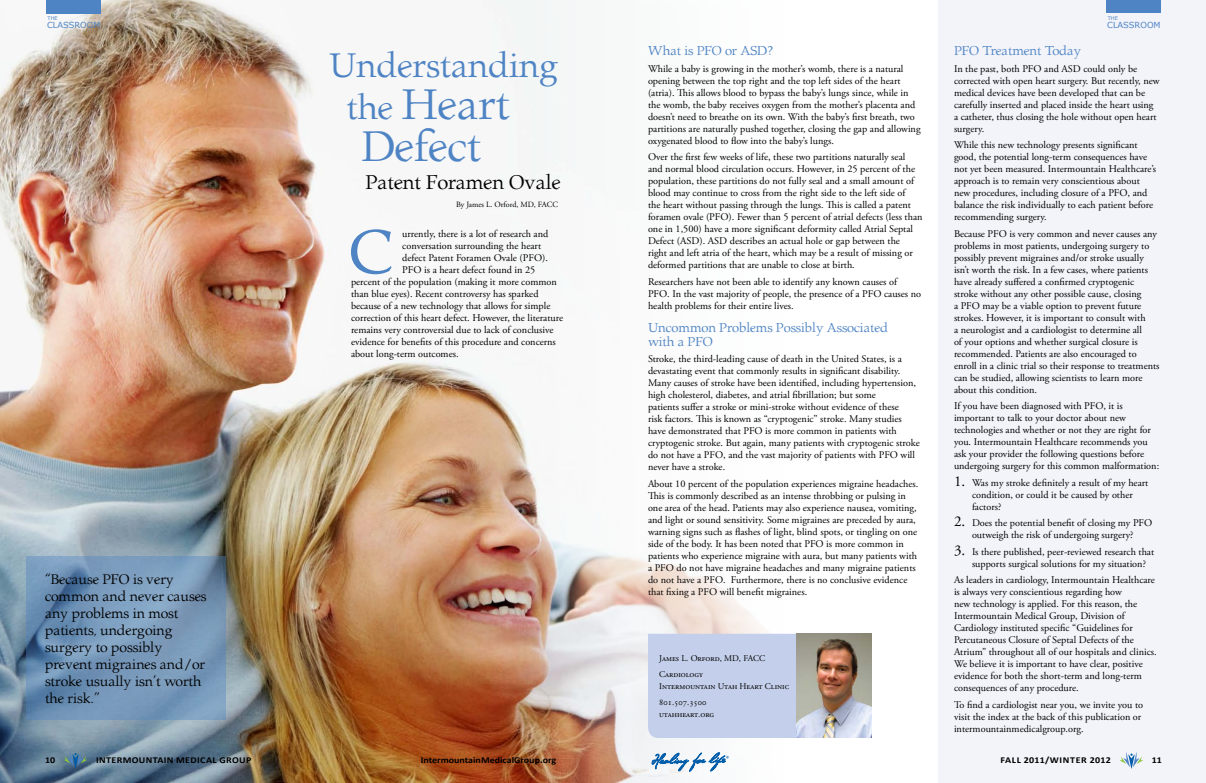
<style>
.page{position:relative;width:1206px;height:783px;background:#fff}
.page>*{position:absolute;margin:0;border:0;box-sizing:border-box;transform-origin:0 0}
.t1{font:61.7px "Prospero";color:#4f84c4}
.t2{font:43px/42px "Prospero";color:#4f84c4;text-align:center}
.t3{font:34.2px "Prospero";color:#4f84c4}
.t4{font:20px "Prospero";color:#000}
.t5{font:14px/17px "Prospero";color:#000}
.t6{font:13px/14px "Prospero";color:#4f84c4}
.t7{font:10.2px/12px "Adobe Garamond Pro";color:#000}
.t8{font:700 9px "Calibri";letter-spacing:.025em;color:#000;scale:1.11 1}
.t9{font:700 9px "Calibri";color:#000;scale:1.11 1}
.t10{font:700 9px "Calibri";letter-spacing:.045em;color:#000;scale:1.11 1}
.t11{font:8.8px/16px "Adobe Garamond Pro";color:#000}
.t12{font:8.3px "Verdana";color:#4f84c4}
.t13{font:8px "Adobe Garamond Pro";letter-spacing:-.01em;color:#000}
.t14{font:5.1px "Verdana";color:#4f84c4}
.s1{font-size:34.2px}
.s2{font-size:15px}
</style>
<div class="page">
<div style="left:939px;top:0;width:267px;height:783px;background:#f2f4fa"></div>
<img style="left:0;top:0;width:784px;height:783px">
<svg style="left:26px;top:556px;width:200px;height:163px;background:#7395b7"></svg>
<div style="left:648px;top:634px;width:224px;height:104px;background:#c4d0eb"></div>
<img style="left:796px;top:634px;width:76px;height:103px">
<svg style="left:64px;top:752px;width:23px;height:16px"></svg>
<svg style="left:652px;top:753px;width:77px;height:19px"></svg>
<svg style="left:1120px;top:752px;width:23px;height:17px"></svg>
<div style="left:46px;top:0;width:55px;height:13px;background:#4f84c4"></div>
<div style="left:1106px;top:0;width:55px;height:13px;background:#4f84c4"></div>
<p class="t14" style="left:48px;top:15px;width:12px">THE</p>
<p class="t12" style="left:47px;top:20px;width:55px">CLASSROOM</p>
<h3 class="t5" style="left:45px;top:570px;width:163px">“Because PFO is very common and never causes any problems in most patients, undergoing surgery to possibly prevent migraines and/or stroke usually isn’t worth the risk.”</h3>
<h3 class="t3" style="left:329px;top:43px;width:230px">Understanding</h3>
<h2 class="t2" style="left:347px;top:83px;width:164px"><span class="s1">the</span> Heart<br>Defect</h2>
<h3 class="t4" style="left:365px;top:169px;width:197px">Patent Foramen Ovale</h3>
<p class="t13" style="left:456px;top:200px;width:103px">By James L. Orford, MD, FACC</p>
<h1 class="t1" style="left:350px;top:211px;width:45px">C</h1>
<p class="t7" style="left:402px;top:228px;width:148px">urrently, there is a lot of research and</p>
<p class="t7" style="left:402px;top:240px;width:140px">conversation surrounding the heart</p>
<p class="t7" style="left:402px;top:252px;width:147px">defect Patent Foramen Ovale (PFO).</p>
<p class="t7" style="left:402px;top:264px;width:135px">PFO is a heart defect found in 25</p>
<p class="t7" style="left:351px;top:276px;width:207px">percent of the population (making it more common</p>
<p class="t7" style="left:351px;top:288px;width:189px">than blue eyes). Recent controversy has sparked</p>
<p class="t7" style="left:351px;top:300px;width:201px">because of a new technology that allows for simple</p>
<p class="t7" style="left:351px;top:312px;width:214px">correction of this heart defect. However, the literature</p>
<p class="t7" style="left:351px;top:324px;width:204px">remains very controversial due to lack of conclusive</p>
<p class="t7" style="left:351px;top:336px;width:206px">evidence for benefits of this procedure and concerns</p>
<p class="t7" style="left:351px;top:348px;width:109px">about long-term outcomes.</p>
<p class="t6" style="left:648px;top:44px;width:127px">What is PFO or ASD?</p>
<p class="t7" style="left:648px;top:63px;width:274px">While a baby is growing in the mother’s womb, there is a natural opening between the top right and the top left sides of the heart (atria). This allows blood to bypass the baby’s lungs since, while in the womb, the baby receives oxygen from the mother’s placenta and doesn’t need to breathe on its own. With the baby’s first breath, two partitions are naturally pushed together, closing the gap and allowing oxygenated blood to flow into the baby’s lungs.</p>
<p class="t7" style="left:648px;top:152px;width:276px">Over the first few weeks of life, these two partitions naturally seal and normal blood circulation occurs. However, in 25 percent of the population, these partitions do not fully seal and a small amount of blood may continue to cross from the right side to the left side of<br>the heart without passing through the lungs. This is called a patent foramen ovale (PFO). Fewer than 5 percent of atrial defects (less than one in 1,500) have a more significant deformity called Atrial Septal Defect (ASD). ASD describes an actual hole or gap between the<br>right and left atria of the heart, which may be a result of missing or deformed partitions that are unable to close at birth.</p>
<p class="t7" style="left:648px;top:276px;width:275px">Researchers have not been able to identify any known causes of<br>PFO. In the vast majority of people, the presence of a PFO causes no health problems for their entire lives.</p>
<p class="t6" style="left:648px;top:320px;width:242px">Uncommon Problems Possibly Associated with a PFO</p>
<p class="t7" style="left:648px;top:354px;width:273px">Stroke, the third-leading cause of death in the United States, is a devastating event that commonly results in significant disability.<br>Many causes of stroke have been identified, including hypertension, high cholesterol, diabetes, and atrial fibrillation; but some<br>patients suffer a stroke or mini-stroke without evidence of these<br>risk factors. This is known as “cryptogenic” stroke. Many studies have demonstrated that PFO is more common in patients with cryptogenic stroke. But again, many patients with cryptogenic stroke do not have a PFO, and the vast majority of patients with PFO will never have a stroke.</p>
<p class="t7" style="left:648px;top:478px;width:272px">About 10 percent of the population experiences migraine headaches.<br>This is commonly described as an intense throbbing or pulsing in one area of the head. Patients may also experience nausea, vomiting, and light or sound sensitivity. Some migraines are preceded by aura, warning signs such as flashes of light, blind spots, or tingling on one side of the body. It has been noted that PFO is more common in patients who experience migraine with aura, but many patients with a PFO do not have migraine headaches and many migraine patients do not have a PFO. Furthermore, there is no conclusive evidence that fixing a PFO will benefit migraines.</p>
<p class="t11" style="left:659px;top:650px;width:108px">James L. Orford, MD, FACC<br>Cardiology</p>
<p class="t11" style="left:659px;top:678px;width:132px">Intermountain Utah Heart Clinic<br>801.507.3500</p>
<p class="t11" style="left:659px;top:706px;width:57px">utahheart.org</p>
<p class="t14" style="left:1108px;top:14px;width:12px">THE</p>
<p class="t12" style="left:1107px;top:19px;width:55px">CLASSROOM</p>
<p class="t6" style="left:954px;top:44px;width:129px">PFO Treatment Today</p>
<p class="t7" style="left:954px;top:63px;width:207px">In the past, both PFO and ASD could only be corrected with open heart surgery. But recently, new medical devices have been developed that can be carefully inserted and placed inside the heart using a catheter, thus closing the hole without open heart surgery.</p>
<p class="t7" style="left:954px;top:140px;width:204px">While this new technology presents significant good, the potential long-term consequences have not yet been measured. Intermountain Healthcare’s approach is to remain very conscientious about new procedures, including closure of a PFO, and balance the risk individually to each patient before recommending surgery.</p>
<p class="t7" style="left:954px;top:228px;width:207px">Because PFO is very common and never causes any problems in most patients, undergoing surgery to possibly prevent migraines and/or stroke usually isn’t worth the risk. In a few cases, where patients have already suffered a confirmed cryptogenic stroke without any other possible cause, closing<br>a PFO may be a viable option to prevent future strokes. However, it is important to consult with<br>a neurologist and a cardiologist to determine all<br>of your options and whether surgical closure is recommended. Patients are also encouraged to enroll in a clinic trial so their response to treatments can be studied, allowing scientists to learn more about this condition.</p>
<p class="t7" style="left:954px;top:401px;width:207px">If you have been diagnosed with PFO, it is important to talk to your doctor about new technologies and whether or not they are right for you. Intermountain Healthcare recommends you ask your provider the following questions before undergoing surgery for this common malformation:</p>
<p class="t7" style="left:972px;top:477px;width:178px;text-indent:-18px"><span class="s2">1.</span> Was my stroke definitely a result of my heart condition, or could it be caused by other factors?</p>
<p class="t7" style="left:954px;top:518px;width:200px;text-align:center"><span class="s2">2.</span> Does the potential benefit of closing my PFO outweigh the risk of undergoing surgery?</p>
<p class="t7" style="left:972px;top:546px;width:184px;text-indent:-18px"><span class="s2">3.</span> Is there published, peer-reviewed research that supports surgical solutions for my situation?</p>
<p class="t7" style="left:954px;top:575px;width:204px">As leaders in cardiology, Intermountain Healthcare is always very conscientious regarding how<br>new technology is applied. For this reason, the Intermountain Medical Group, Division of Cardiology instituted specific “Guidelines for Percutaneous Closure of Septal Defects of the Atrium” throughout all of our hospitals and clinics.<br>We believe it is important to have clear, positive evidence for both the short-term and long-term consequences of any procedure.</p>
<p class="t7" style="left:954px;top:699px;width:191px">To find a cardiologist near you, we invite you to visit the index at the back of this publication or intermountainmedicalgroup.org.</p>
<p class="t8" style="left:45px;top:754px;width:11px">10</p>
<p class="t8" style="left:96px;top:754px;width:141px">INTERMOUNTAIN MEDICAL GROUP</p>
<p class="t9" style="left:421px;top:754px;width:123px">IntermountainMedicalGroup.org</p>
<p class="t10" style="left:1000px;top:755px;width:101px">FALL 2011/WINTER 2012</p>
<p class="t8" style="left:1152px;top:755px;width:11px">11</p>
</div>
